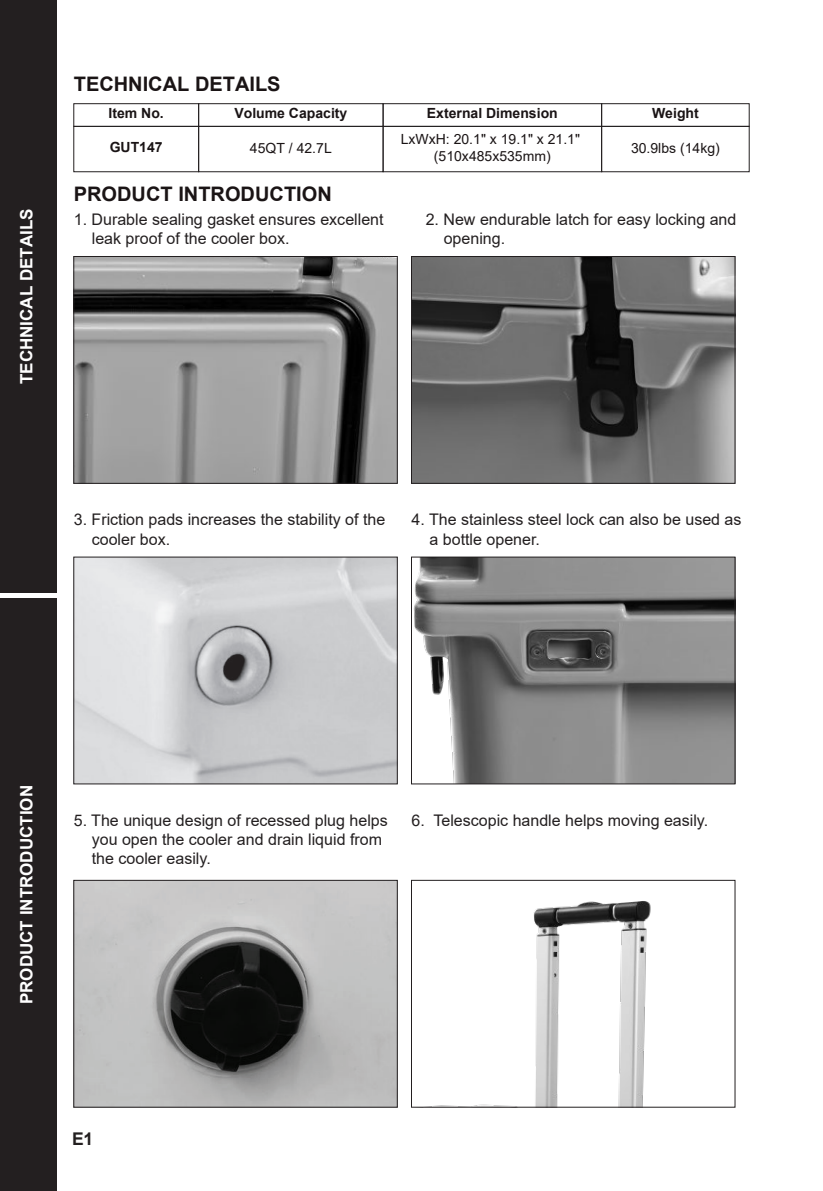
<style>
.page{position:relative;width:823px;height:1191px;background:#fff}
.page>*{position:absolute;margin:0;border:0;box-sizing:border-box;transform-origin:0 0}
.t1{font:700 20px "Arial";color:#1a1415}
.t2{font:700 17.6px "Arial";color:#231f20}
.t3{font:700 17px "Arial";color:#fff}
.t4{font:16px/19.2px "Arial";color:#231f20}
.t5{font:14px/16.8px "Arial";color:#1a1415;text-align:center}
.t6{font:700 14px "Arial";color:#1a1415}
</style>
<div class="page">
<img style="left:75px;top:558px;width:320px;height:224px">
<img style="left:413px;top:558px;width:320px;height:224px">
<img style="left:75px;top:882px;width:320px;height:223px">
<img style="left:413px;top:258px;width:320px;height:224px">
<div style="left:0;top:598px;width:57px;height:593px;background:#231f20"></div>
<div style="left:0;top:0;width:57px;height:592px;background:#231f20"></div>
<div style="left:73px;top:103px;width:126px;height:24px;border:1px solid #231f20"></div>
<div style="left:198px;top:103px;width:185px;height:24px;border:1px solid #231f20"></div>
<div style="left:198px;top:126px;width:185px;height:46px;border:1px solid #231f20"></div>
<div style="left:382px;top:103px;width:219px;height:24px;border:1px solid #231f20"></div>
<div style="left:382px;top:126px;width:219px;height:46px;border:1px solid #231f20"></div>
<div style="left:73px;top:126px;width:126px;height:46px;border:1px solid #231f20"></div>
<div style="left:601px;top:103px;width:148px;height:24px;border:1px solid #231f20"></div>
<div style="left:601px;top:126px;width:148px;height:46px;border:1px solid #231f20"></div>
<img style="left:75px;top:258px;width:320px;height:224px">
<div style="left:73px;top:256px;width:324px;height:228px;border:1px solid #231f20"></div>
<div style="left:411px;top:556px;width:324px;height:228px;border:1px solid #231f20"></div>
<img style="left:479px;top:901px;width:172px;height:204px">
<div style="left:73px;top:880px;width:324px;height:227px;border:1px solid #231f20"></div>
<div style="left:411px;top:880px;width:324px;height:227px;border:1px solid #231f20"></div>
<div style="left:411px;top:256px;width:324px;height:228px;border:1px solid #231f20"></div>
<p class="t3" style="left:14px;top:384px;width:177px;rotate:-90deg">TECHNICAL DETAILS</p>
<p class="t1" style="left:74px;top:70px;width:208px">TECHNICAL DETAILS</p>
<p class="t6" style="left:234px;top:104px;width:114px">Volume Capacity</p>
<p class="t6" style="left:651px;top:104px;width:48px">Weight</p>
<p class="t5" style="left:400px;top:130px;width:181px">LxWxH: 20.1" x 19.1" x 21.1" (510x485x535mm)</p>
<p class="t6" style="left:426px;top:104px;width:132px">External Dimension</p>
<p class="t6" style="left:108px;top:104px;width:57px">Item No.</p>
<p class="t6" style="left:110px;top:138px;width:54px">GUT147</p>
<p class="t5" style="left:250px;top:139px;width:83px">45QT / 42.7L</p>
<p class="t5" style="left:630px;top:139px;width:90px">30.9lbs (14kg)</p>
<p class="t1" style="left:74px;top:180px;width:259px">PRODUCT INTRODUCTION</p>
<p class="t4" style="left:92px;top:209px;width:293px;text-indent:-18px">1. Durable sealing gasket ensures excellent leak proof of the cooler box.</p>
<p class="t4" style="left:443px;top:209px;width:294px;text-indent:-18px">2. New endurable latch for easy locking and opening.</p>
<p class="t4" style="left:92px;top:510px;width:295px;text-indent:-18px">3. Friction pads increases the stability of the cooler box.</p>
<p class="t4" style="left:429px;top:510px;width:313px;text-indent:-18px">4. The stainless steel lock can also be used as a bottle opener.</p>
<p class="t3" style="left:14px;top:1004px;width:221px;rotate:-90deg">PRODUCT INTRODUCTION</p>
<p class="t4" style="left:92px;top:810px;width:297px;text-indent:-18px">5. The unique design of recessed plug helps you open the cooler and drain liquid from the cooler easily.</p>
<p class="t4" style="left:411px;top:810px;width:298px">6. Telescopic handle helps moving easily.</p>
<p class="t2" style="left:72px;top:1126px;width:23px">E1</p>
</div>
